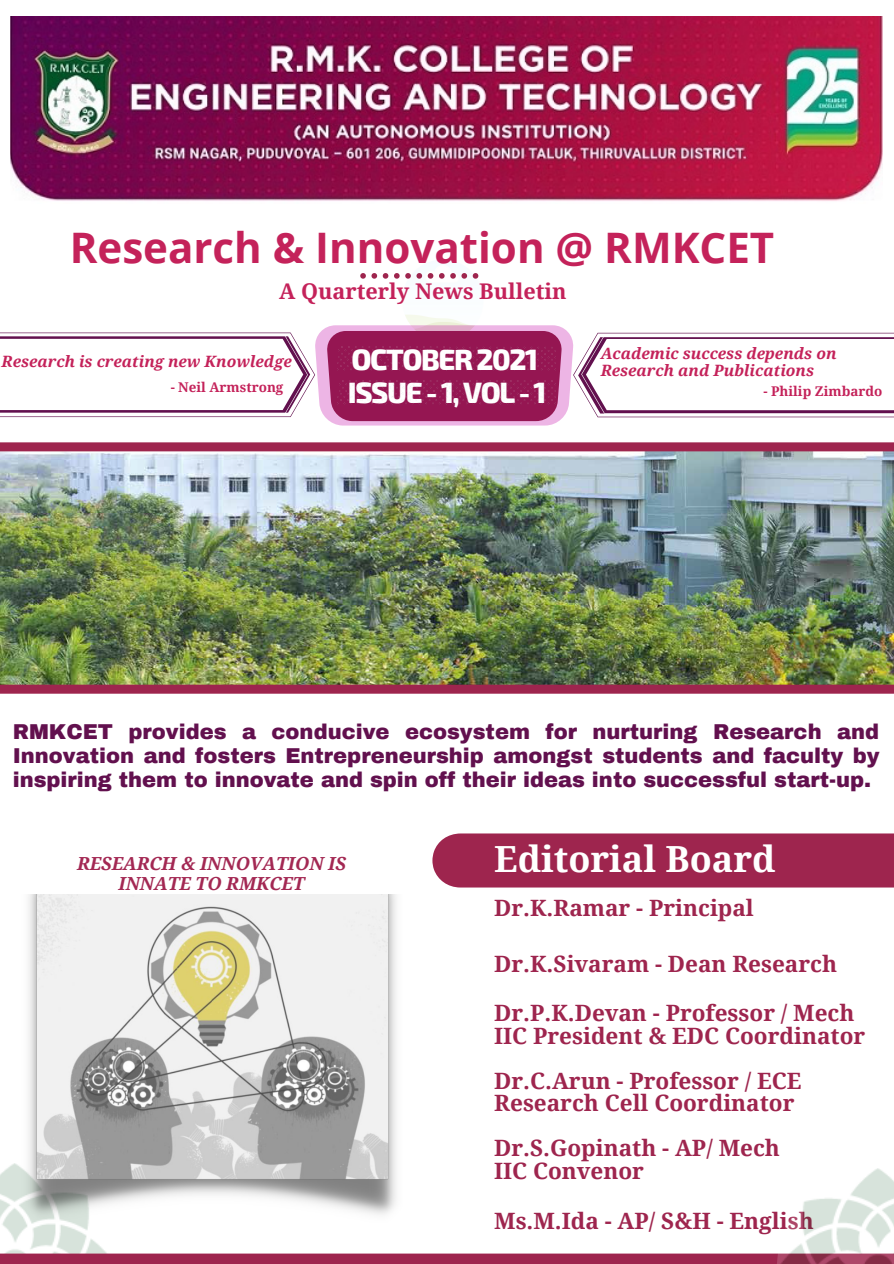
<style>
.page{position:relative;width:894px;height:1264px;background:#fff}
.page>*{position:absolute;margin:0;border:0;box-sizing:border-box;transform-origin:0 0}
.t1{font:700 42px "Open Sans";color:#c4225a}
.t2{font:700 36px "Droid Serif";color:#fff}
.t3{font:800 28.8px "Exo 2";letter-spacing:-.045em;color:#fff}
.t4{font:700 22.5px "Droid Serif";color:#9e254e}
.t5{font:700 21.6px "Droid Serif";color:#c4225a}
.t6{font:900 21px/23.7px "Archivo";color:#62104e;text-align:justify}
.t7{font:italic 700 18px/20.2px "Droid Serif";color:#a32853;text-align:center}
.t8{font:italic 700 15.6px/17px "Droid Serif";color:#c4225a}
.t9{font:700 13.35px "Droid Serif";color:#c4225a}
</style>
<div class="page">
<img style="left:0;top:1163px;width:107px;height:90px">
<div style="left:432px;top:833px;width:461px;height:54px;background:#9e254e"></div>
<svg style="left:0;top:1253px;width:776px;height:10px;background:#a33158"></svg>
<img style="left:21px;top:894px;width:375px;height:328px">
<img style="left:776px;top:1168px;width:117px;height:95px">
<img style="left:0;top:451px;width:893px;height:233px">
<img style="left:10px;top:17px;width:872px;height:184px">
<svg style="left:0;top:442px;width:893px;height:9px;background:#a12d55"></svg>
<svg style="left:0;top:325px;width:893px;height:100px"></svg>
<img style="left:339px;top:380px;width:216px;height:12px">
<img style="left:337px;top:392px;width:218px;height:12px">
<svg style="left:360px;top:273px;width:118px;height:6px"></svg>
<svg style="left:0;top:684px;width:893px;height:9px;background:#9a2c4d"></svg>
<p class="t1" style="left:70px;top:218px;width:706px">Research &amp; Innovation @ RMKCET</p>
<p class="t5" style="left:279px;top:279px;width:289px">A Quarterly News Bulletin</p>
<p class="t8" style="left:2px;top:353px;width:291px">Research is creating new Knowledge</p>
<p class="t9" style="left:171px;top:379px;width:114px">- Neil Armstrong</p>
<p class="t3" style="left:351px;top:340px;width:188px">OCTOBER 2021</p>
<p class="t3" style="left:348px;top:374px;width:200px">ISSUE - 1, VOL - 1</p>
<p class="t8" style="left:600px;top:345px;width:237px">Academic success depends on<br>Research and Publications</p>
<p class="t9" style="left:763px;top:384px;width:120px">- Philip Zimbardo</p>
<p class="t6" style="left:13px;top:720px;width:868px">RMKCET provides a conducive ecosystem for nurturing Research and Innovation and fosters Entrepreneurship amongst students and faculty by inspiring them to innovate and spin off their ideas into successful start-up.</p>
<p class="t7" style="left:77px;top:853px;width:270px">RESEARCH &amp; INNOVATION IS<br>INNATE TO RMKCET</p>
<p class="t2" style="left:494px;top:839px;width:283px">Editorial Board</p>
<p class="t4" style="left:494px;top:895px;width:261px">Dr.K.Ramar - Principal</p>
<p class="t4" style="left:494px;top:950px;width:344px">Dr.K.Sivaram - Dean Research</p>
<p class="t4" style="left:494px;top:1000px;width:361px">Dr.P.K.Devan - Professor / Mech</p>
<p class="t4" style="left:494px;top:1022px;width:372px">IIC President &amp; EDC Coordinator</p>
<p class="t4" style="left:494px;top:1067px;width:308px">Dr.C.Arun - Professor / ECE</p>
<p class="t4" style="left:494px;top:1090px;width:301px">Research Cell Coordinator</p>
<p class="t4" style="left:494px;top:1135px;width:287px">Dr.S.Gopinath - AP/ Mech</p>
<p class="t4" style="left:494px;top:1157px;width:151px">IIC Convenor</p>
<p class="t4" style="left:494px;top:1208px;width:321px">Ms.M.Ida - AP/ S&amp;H - English</p>
</div>
